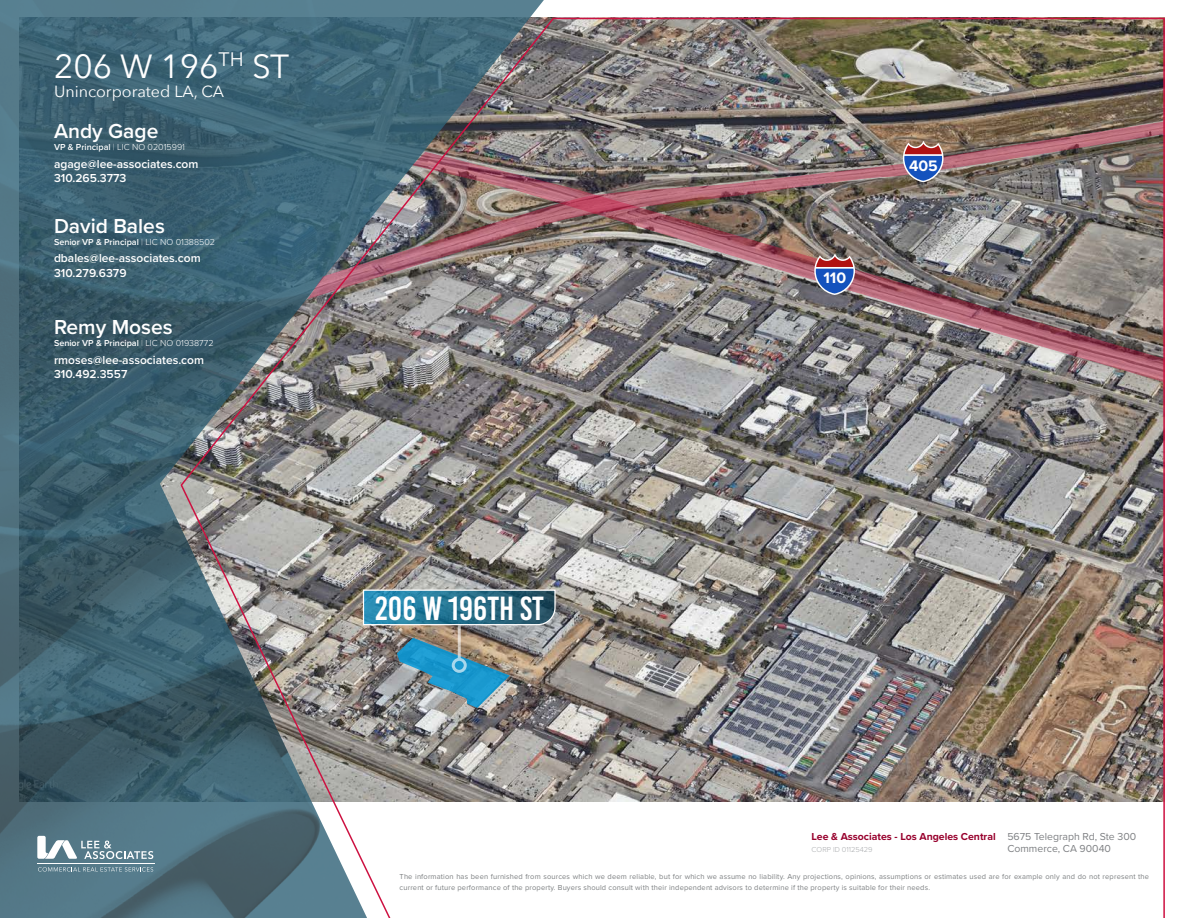
<style>
.page{position:relative;width:1188px;height:918px;background:#fff}
.page>*{position:absolute;margin:0;border:0;box-sizing:border-box;transform-origin:0 0}
.t1{font:33.45px "Avenir Next";color:#fff}
.t2{font:33.45px "Bebas Kai";color:#fff}
.t3{font:600 21px "Proxima Nova";color:#fff}
.t4{font:16.05px "Avenir Next";color:#fff}
.t5{font:700 15.75px "Proxima Nova";color:#fff}
.t6{font:600 12px "Proxima Nova";color:#fff}
.t7{font:10.5px "Proxima Nova";color:#7e8083}
.t8{font:700 10.5px "Proxima Nova";color:#98012d}
.t9{font:600 9px "Proxima Nova";color:#fff}
.t10{font:300 9px "Proxima Nova";color:#fff}
.t11{font:7.5px/10.5px "Proxima Nova";letter-spacing:.02em;color:#7d8082}
.t12{font:300 7.5px "Proxima Nova";color:#a8aaad}
.s1{font-weight:600}
.s2{font-family:"Proxima Nova T";font-weight:100}
.s3{font-weight:300}
</style>
<div class="page">
<img style="left:0;top:0;width:544px;height:918px">
<img style="left:180px;top:17px;width:985px;height:901px">
<svg style="left:37px;top:836px;width:116px;height:23px"></svg>
<svg style="left:38px;top:867px;width:115px;height:5px"></svg>
<hr style="left:37px;top:864px;width:117px;height:1px;background:#fff">
<img style="left:397px;top:638px;width:113px;height:70px">
<hr style="left:458px;top:625px;width:3px;height:34px;background:#fff">
<div style="left:452px;top:658px;width:15px;height:15px;border:3px solid #fff;border-radius:50%"></div>
<svg style="left:362px;top:589px;width:194px;height:37px;background:#3b7c95"></svg>
<img style="left:308px;top:122px;width:857px;height:177px">
<img style="left:413px;top:152px;width:752px;height:230px">
<svg style="left:903px;top:141px;width:41px;height:41px;background:#6f6b96"></svg>
<svg style="left:814px;top:254px;width:41px;height:41px;background:#6b6997"></svg>
<p class="t1" style="left:54px;top:38px;width:237px">206 W 196<sup>TH</sup> ST</p>
<p class="t4" style="left:54px;top:78px;width:172px">Unincorporated LA, CA</p>
<p class="t3" style="left:54px;top:115px;width:106px">Andy Gage</p>
<p class="t10" style="left:54px;top:141px;width:133px"><span class="s1">VP &amp; Principal</span> <span class="s2">|</span> LIC NO 02015991</p>
<p class="t6" style="left:54px;top:155px;width:146px">agage@lee-associates.com</p>
<p class="t6" style="left:54px;top:169px;width:74px">310.265.3773</p>
<p class="t3" style="left:54px;top:210px;width:112px">David Bales</p>
<p class="t9" style="left:54px;top:235px;width:163px">Senior VP &amp; Principal <span class="s2">|</span> <span class="s3">LIC NO 01388502</span></p>
<p class="t6" style="left:54px;top:249px;width:148px">dbales@lee-associates.com</p>
<p class="t6" style="left:54px;top:264px;width:74px">310.279.6379</p>
<p class="t3" style="left:54px;top:311px;width:120px">Remy Moses</p>
<p class="t9" style="left:54px;top:336px;width:161px">Senior VP &amp; Principal <span class="s2">|</span> <span class="s3">LIC NO 01938772</span></p>
<p class="t6" style="left:54px;top:351px;width:152px">rmoses@lee-associates.com</p>
<p class="t6" style="left:54px;top:365px;width:75px">310.492.3557</p>
<p class="t5" style="left:823px;top:266px;width:24px">110</p>
<p class="t5" style="left:909px;top:154px;width:30px">405</p>
<p class="t2" style="left:375px;top:590px;width:170px">206 W 196TH ST</p>
<p class="t8" style="left:812px;top:829px;width:186px">Lee &amp; Associates - Los Angeles Central</p>
<p class="t12" style="left:812px;top:844px;width:62px">CORP ID 01125429</p>
<p class="t7" style="left:1007px;top:829px;width:130px">5675 Telegraph Rd, Ste 300</p>
<p class="t7" style="left:1007px;top:840px;width:105px">Commerce, CA 90040</p>
<p class="t11" style="left:400px;top:871px;width:751px">The information has been furnished from sources which we deem reliable, but for which we assume no liability. Any projections, opinions, assumptions or estimates used are for example only and do not represent the current or future performance of the property. Buyers should consult with their independent advisors to determine if the property is suitable for their needs.</p>
</div>
